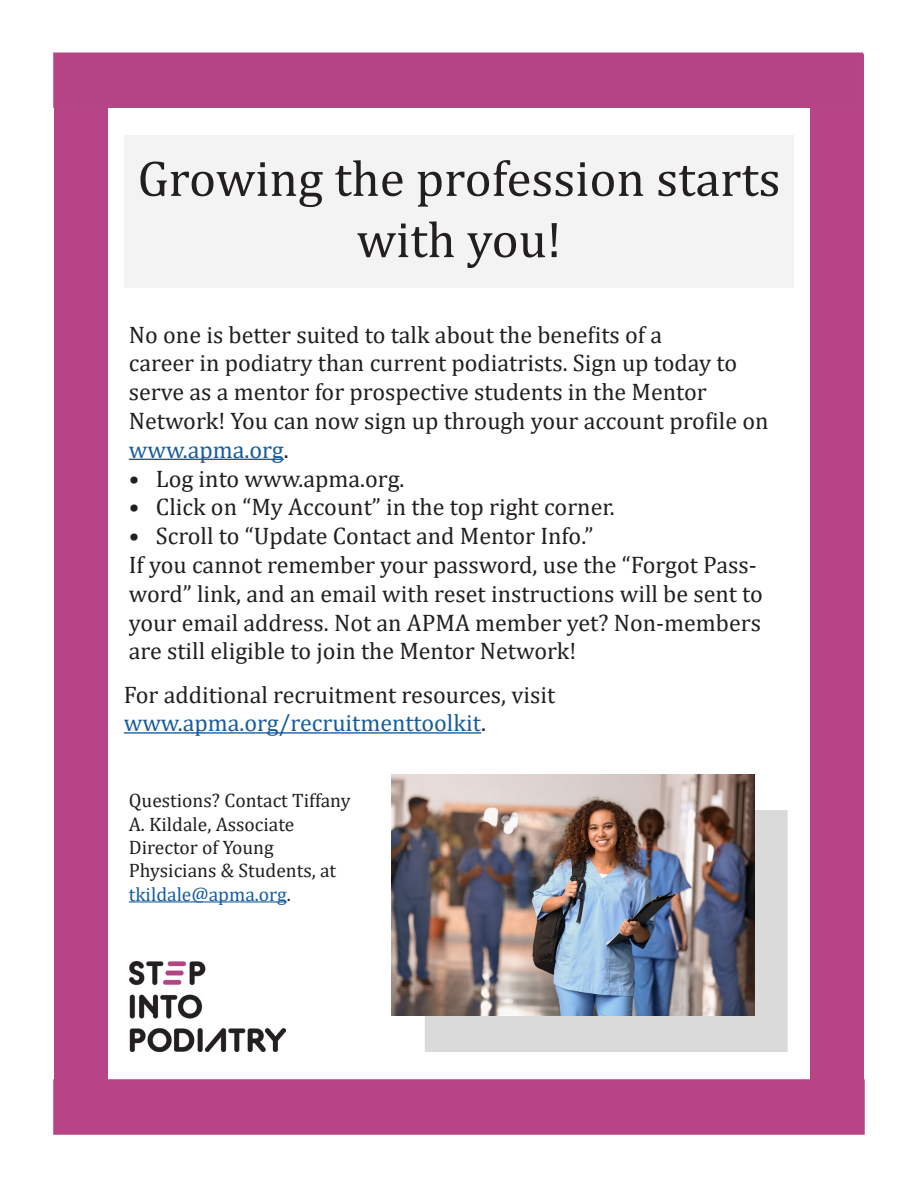
<style>
.page{position:relative;width:918px;height:1188px;background:#fff}
.page>*{position:absolute;margin:0;border:0;box-sizing:border-box;transform-origin:0 0}
.t1{font:51px "Cambria Math";color:#231f20}
.t2{font:24px/28.8px "Cambria Math";color:#231f20}
.t3{font:24px "Cambria Math";color:#175d9e}
.t4{font:19.5px/23.4px "Cambria Math";color:#231f20}
.t5{font:19.5px "Cambria Math";color:#175d9e}
.s1{color:#175d9e}
.s2{color:#231f20}
</style>
<div class="page">
<div style="left:54px;top:54px;width:54px;height:1080px;background:#b74486"></div>
<div style="left:810px;top:54px;width:54px;height:1080px;background:#b74486"></div>
<div style="left:53px;top:52px;width:810px;height:56px;background:#b54486;border:2px solid #b74486"></div>
<div style="left:53px;top:1079px;width:812px;height:56px;background:#b74486;border:2px solid #b74486"></div>
<div style="left:425px;top:810px;width:363px;height:242px;background:#dbdada;border:2px solid #dbdada"></div>
<img style="left:392px;top:774px;width:362px;height:242px">
<hr style="left:129px;top:459px;width:155px;height:1px;background:#175d9e">
<div style="left:124px;top:135px;width:670px;height:153px;background:#f3f3f3"></div>
<hr style="left:124px;top:732px;width:357px;height:2px;background:#175d9e">
<hr style="left:129px;top:901px;width:158px;height:2px;background:#175d9e">
<img style="left:130px;top:961px;width:155px;height:91px">
<p class="t1" style="left:138px;top:148px;width:645px">Growing the profession starts</p>
<p class="t1" style="left:357px;top:210px;width:206px">with you!</p>
<p class="t2" style="left:129px;top:320px;width:535px">No one is better suited to talk about the benefits of a</p>
<p class="t2" style="left:129px;top:349px;width:610px">career in podiatry than current podiatrists. Sign up today to serve as a mentor for prospective students in the Mentor</p>
<p class="t2" style="left:129px;top:406px;width:641px">Network! You can now sign up through your account profile on <span class="s1">www.apma.org</span>.</p>
<p class="t2" style="left:129px;top:464px;width:277px">• Log into www.apma.org.</p>
<p class="t2" style="left:129px;top:493px;width:488px">• Click on “My Account” in the top right corner.</p>
<p class="t2" style="left:129px;top:522px;width:466px">• Scroll to “Update Contact and Mentor Info.”</p>
<p class="t2" style="left:129px;top:550px;width:636px">If you cannot remember your password, use the “Forgot Pass&shy;word” link, and an email with reset instructions will be sent to your email address. Not an APMA member yet? Non-members are still eligible to join the Mentor Network!</p>
<p class="t2" style="left:124px;top:680px;width:433px">For additional recruitment resources, visit</p>
<p class="t3" style="left:124px;top:709px;width:364px">www.apma.org/recruitmenttoolkit<span class="s2">.</span></p>
<p class="t4" style="left:129px;top:789px;width:223px">Questions? Contact Tiffany<br>A. Kildale, Associate</p>
<p class="t4" style="left:129px;top:836px;width:146px">Director of Young</p>
<p class="t4" style="left:129px;top:859px;width:209px">Physicians &amp; Students, at</p>
<p class="t5" style="left:129px;top:883px;width:163px">tkildale@apma.org<span class="s2">.</span></p>
</div>
